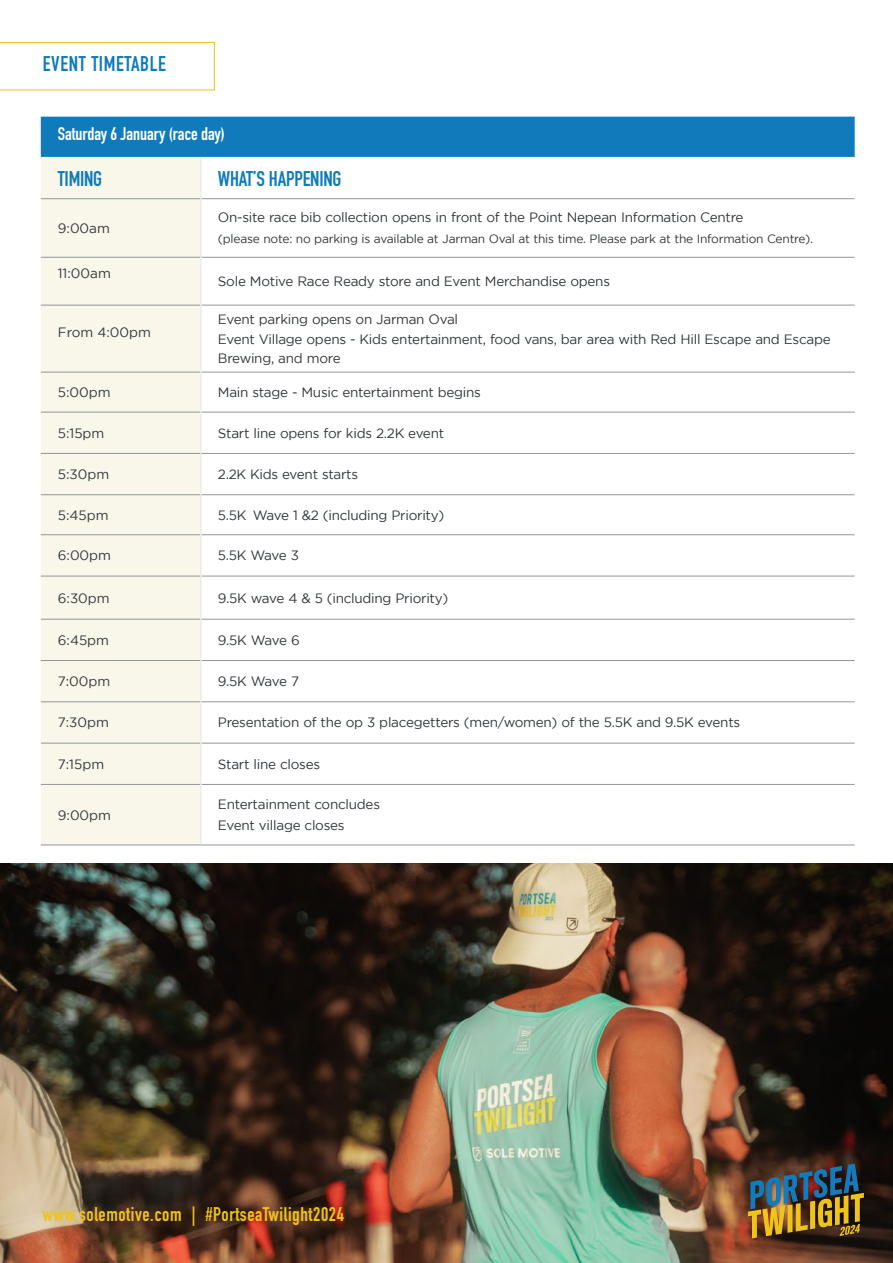
<style>
.page{position:relative;width:893px;height:1263px;background:#fff}
.page>*{position:absolute;margin:0;border:0;box-sizing:border-box;transform-origin:0 0}
.t1{font:700 21px "DIN Condensed";letter-spacing:-.01em;color:#0f7bbb}
.t2{font:700 21px "DIN Condensed";letter-spacing:.03em;color:#0f7bbb}
.t3{font:700 19.5px "DIN Condensed";letter-spacing:.03em;color:#eec41b}
.t4{font:700 18px "DIN Condensed";color:#fff}
.t5{font:13.5px/19.5px "Gotham";letter-spacing:-.02em;color:#32373a}
.t6{font:13.5px "Gotham";color:#32373a}
.t7{font:12px "Gotham";letter-spacing:-.02em;color:#32373a}
</style>
<div class="page">
<img style="left:0;top:863px;width:893px;height:400px">
<div style="left:41px;top:158px;width:159px;height:687px;background:#f8f7ea"></div>
<hr style="left:41px;top:198px;width:159px;height:1px;background:#939598">
<hr style="left:201px;top:198px;width:649px;height:1px;background:#939598">
<hr style="left:41px;top:257px;width:159px;height:1px;background:#939598">
<hr style="left:201px;top:257px;width:649px;height:1px;background:#939598">
<hr style="left:41px;top:305px;width:159px;height:1px;background:#939598">
<hr style="left:201px;top:305px;width:649px;height:1px;background:#939598">
<hr style="left:41px;top:372px;width:159px;height:1px;background:#939598">
<hr style="left:201px;top:372px;width:649px;height:1px;background:#939598">
<hr style="left:41px;top:412px;width:159px;height:1px;background:#939598">
<hr style="left:201px;top:412px;width:649px;height:1px;background:#939598">
<hr style="left:41px;top:453px;width:159px;height:1px;background:#939598">
<hr style="left:201px;top:453px;width:649px;height:1px;background:#939598">
<hr style="left:41px;top:494px;width:159px;height:1px;background:#939598">
<hr style="left:201px;top:494px;width:649px;height:1px;background:#939598">
<hr style="left:41px;top:534px;width:159px;height:1px;background:#939598">
<hr style="left:201px;top:534px;width:649px;height:1px;background:#939598">
<hr style="left:41px;top:576px;width:159px;height:1px;background:#939598">
<hr style="left:201px;top:576px;width:649px;height:1px;background:#939598">
<hr style="left:41px;top:619px;width:159px;height:1px;background:#939598">
<hr style="left:201px;top:619px;width:649px;height:1px;background:#939598">
<hr style="left:41px;top:660px;width:159px;height:1px;background:#939598">
<hr style="left:201px;top:660px;width:649px;height:1px;background:#939598">
<hr style="left:41px;top:701px;width:159px;height:1px;background:#939598">
<hr style="left:201px;top:701px;width:649px;height:1px;background:#939598">
<hr style="left:41px;top:743px;width:159px;height:1px;background:#939598">
<hr style="left:201px;top:743px;width:649px;height:1px;background:#939598">
<hr style="left:41px;top:784px;width:159px;height:1px;background:#939598">
<hr style="left:201px;top:784px;width:649px;height:1px;background:#939598">
<hr style="left:41px;top:845px;width:160px;height:1px;background:#939598">
<hr style="left:201px;top:845px;width:649px;height:1px;background:#939598">
<hr style="left:200px;top:158px;width:1px;height:41px;background:#e6e7e8">
<hr style="left:200px;top:199px;width:1px;height:58px;background:#e6e7e8">
<hr style="left:200px;top:257px;width:1px;height:48px;background:#e6e7e8">
<hr style="left:200px;top:305px;width:1px;height:67px;background:#e6e7e8">
<hr style="left:200px;top:372px;width:1px;height:40px;background:#e6e7e8">
<hr style="left:200px;top:412px;width:1px;height:41px;background:#e6e7e8">
<hr style="left:200px;top:453px;width:1px;height:42px;background:#e6e7e8">
<hr style="left:200px;top:495px;width:1px;height:40px;background:#e6e7e8">
<hr style="left:200px;top:535px;width:1px;height:41px;background:#e6e7e8">
<hr style="left:200px;top:576px;width:1px;height:43px;background:#e6e7e8">
<hr style="left:200px;top:619px;width:1px;height:41px;background:#e6e7e8">
<hr style="left:200px;top:660px;width:1px;height:42px;background:#e6e7e8">
<hr style="left:200px;top:702px;width:1px;height:41px;background:#e6e7e8">
<hr style="left:200px;top:743px;width:1px;height:41px;background:#e6e7e8">
<hr style="left:200px;top:784px;width:1px;height:61px;background:#e6e7e8">
<svg style="left:41px;top:116px;width:814px;height:42px;background:#1880bd"></svg>
<div style="left:749px;top:1165px;width:116px;height:75px;background:#000;opacity:.2"></div>
<img style="left:748px;top:1164px;width:116px;height:74px">
<svg style="left:0;top:42px;width:215px;height:48px"></svg>
<h1 class="t2" style="left:43px;top:50px;width:125px">EVENT TIMETABLE</h1>
<h3 class="t4" style="left:58px;top:122px;width:169px">Saturday 6 January (race day)</h3>
<h1 class="t1" style="left:58px;top:164px;width:46px">TIMING</h1>
<h1 class="t1" style="left:218px;top:164px;width:125px">WHAT’S HAPPENING</h1>
<p class="t5" style="left:58px;top:218px;width:54px">9:00am</p>
<p class="t5" style="left:218px;top:208px;width:527px">On-site race bib collection opens in front of the Point Nepean Information Centre</p>
<p class="t7" style="left:218px;top:233px;width:597px">(please note: no parking is available at Jarman Oval at this time. Please park at the Information Centre).</p>
<p class="t5" style="left:58px;top:263px;width:55px">11:00am</p>
<p class="t6" style="left:58px;top:325px;width:95px">From 4:00pm</p>
<p class="t5" style="left:218px;top:271px;width:394px">Sole Motive Race Ready store and Event Merchandise opens</p>
<p class="t5" style="left:218px;top:309px;width:614px">Event parking opens on Jarman Oval<br>Event Village opens - Kids entertainment, food vans, bar area with Red Hill Escape and Escape<br>Brewing, and more</p>
<p class="t5" style="left:58px;top:382px;width:54px">5:00pm</p>
<p class="t5" style="left:218px;top:382px;width:265px">Main stage - Music entertainment begins</p>
<p class="t5" style="left:58px;top:423px;width:48px">5:15pm</p>
<p class="t5" style="left:218px;top:423px;width:228px">Start line opens for kids 2.2K event</p>
<p class="t5" style="left:58px;top:464px;width:53px">5:30pm</p>
<p class="t5" style="left:218px;top:464px;width:142px">2.2K Kids event starts</p>
<p class="t5" style="left:58px;top:505px;width:52px">5:45pm</p>
<p class="t5" style="left:218px;top:505px;width:228px">5.5K Wave 1 &amp;2 (including Priority)</p>
<p class="t5" style="left:58px;top:546px;width:55px">6:00pm</p>
<p class="t5" style="left:218px;top:546px;width:83px">5.5K Wave 3</p>
<p class="t5" style="left:58px;top:588px;width:53px">6:30pm</p>
<p class="t5" style="left:218px;top:588px;width:232px">9.5K wave 4 &amp; 5 (including Priority)</p>
<p class="t5" style="left:58px;top:630px;width:53px">6:45pm</p>
<p class="t5" style="left:218px;top:630px;width:83px">9.5K Wave 6</p>
<p class="t5" style="left:58px;top:671px;width:54px">7:00pm</p>
<p class="t5" style="left:218px;top:671px;width:83px">9.5K Wave 7</p>
<p class="t5" style="left:58px;top:713px;width:53px">7:30pm</p>
<p class="t5" style="left:218px;top:713px;width:524px">Presentation of the op 3 placegetters (men/women) of the 5.5K and 9.5K events</p>
<p class="t5" style="left:58px;top:754px;width:48px">7:15pm</p>
<p class="t5" style="left:218px;top:754px;width:104px">Start line closes</p>
<p class="t5" style="left:58px;top:805px;width:55px">9:00pm</p>
<p class="t5" style="left:218px;top:794px;width:164px;line-height:21px">Entertainment concludes<br>Event village closes</p>
<h2 class="t3" style="left:43px;top:1201px;width:303px">www.solemotive.com | #PortseaTwilight2024</h2>
</div>
